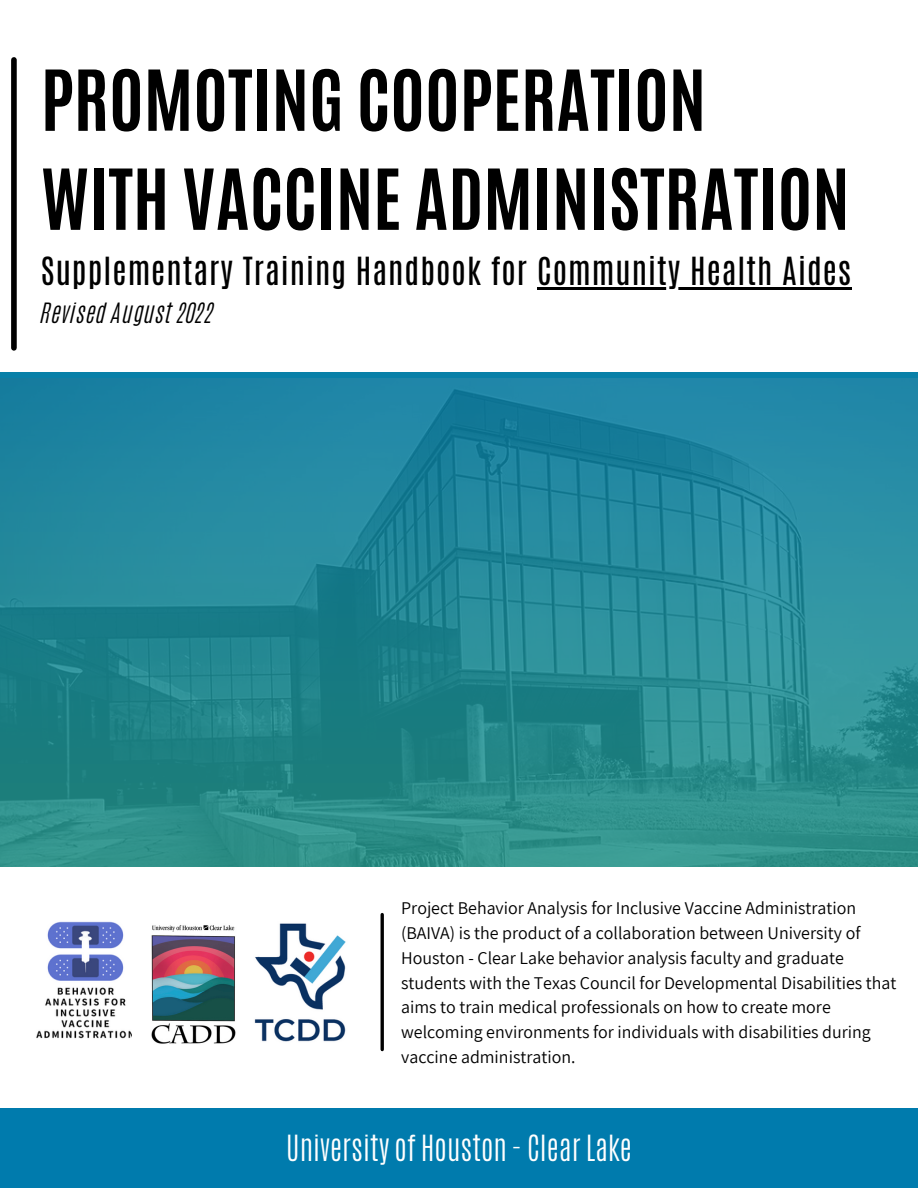
<style>
.page{position:relative;width:918px;height:1188px;background:#fff}
.page>*{position:absolute;margin:0;border:0;box-sizing:border-box;transform-origin:0 0}
.t1{font:700 71.4px/99px "Antonio";color:#000}
.t2{font:32.4px "Antonio";letter-spacing:.03em;color:#000}
.t3{font:300 30.15px "Antonio";color:#fff}
.t4{font:23.4px "CA Generated";letter-spacing:.03em;color:#000}
.t5{font:17.85px/24.8px "Assistant";color:#000}
</style>
<div class="page">
<img style="left:0;top:378px;width:918px;height:489px">
<hr style="left:537px;top:287px;width:315px;height:2px;background:#000">
<div style="left:11px;top:60px;width:6px;height:288px;background:#000"></div>
<hr style="left:381px;top:915px;width:3px;height:135px;background:#000">
<img style="left:36px;top:921px;width:96px;height:118px">
<img style="left:151px;top:925px;width:85px;height:119px">
<img style="left:254px;top:923px;width:92px;height:119px">
<div style="left:0;top:1109px;width:918px;height:79px;background:#007bad"></div>
<h1 class="t1" style="left:41px;top:51px;width:810px">PROMOTING COOPERATION<br>WITH VACCINE ADMINISTRATION</h1>
<h2 class="t2" style="left:41px;top:248px;width:811px">Supplementary Training Handbook for Community Health Aides</h2>
<h3 class="t4" style="left:41px;top:296px;width:174px">Revised August 2022</h3>
<p class="t5" style="left:401px;top:896px;width:497px">Project Behavior Analysis for Inclusive Vaccine Administration (BAIVA) is the product of a collaboration between University of Houston - Clear Lake behavior analysis faculty and graduate students with the Texas Council for Developmental Disabilities that aims to train medical professionals on how to create more welcoming environments for individuals with disabilities during vaccine administration.</p>
<h3 class="t3" style="left:286px;top:1126px;width:347px">University of Houston - Clear Lake</h3>
</div>
